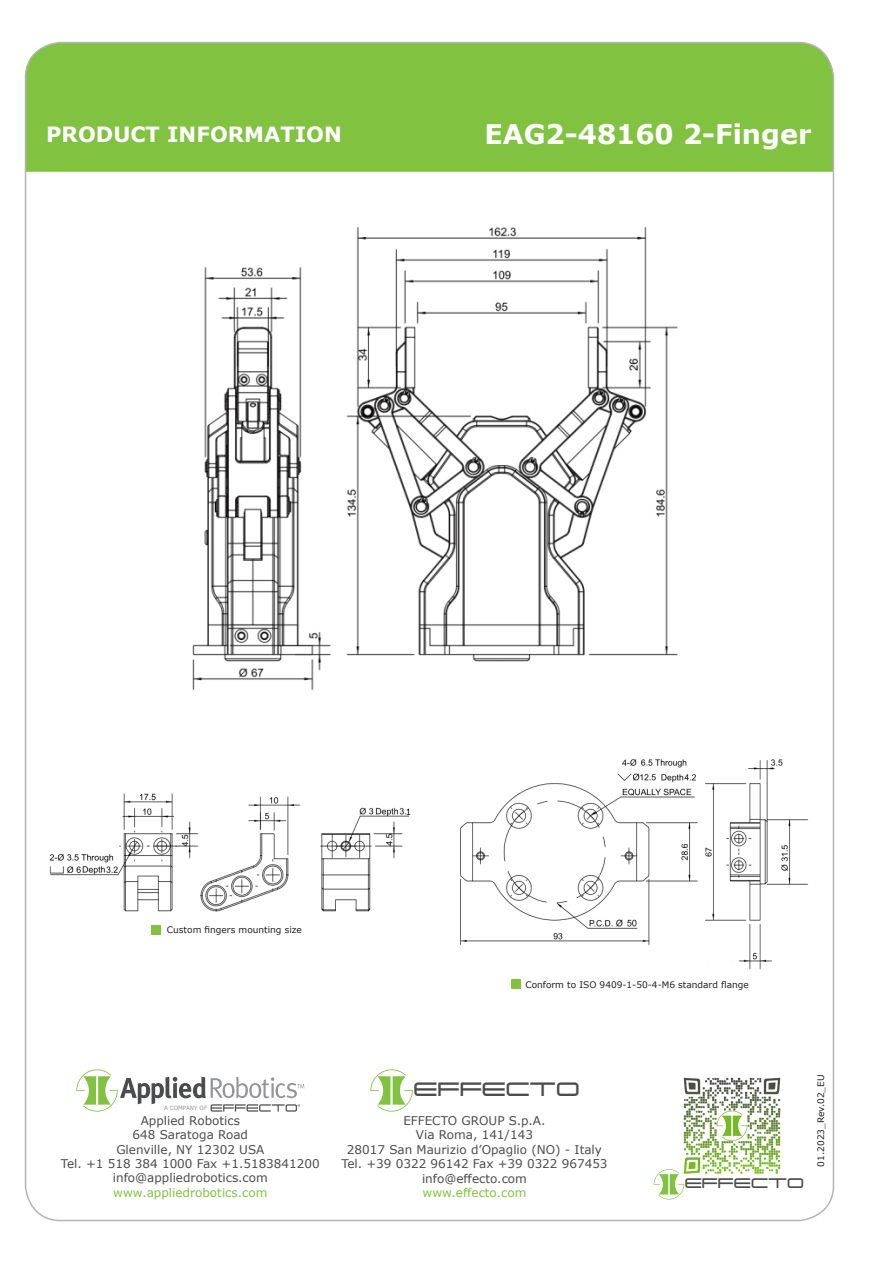
<style>
.page{position:relative;width:893px;height:1263px;background:#fff}
.page>*{position:absolute;margin:0;border:0;box-sizing:border-box;transform-origin:0 0}
.t1{font:700 27px "Verdana";color:#fff}
.t2{font:24.75px "Suissnord";color:#4b4c4d}
.t3{font:700 21px "Verdana";color:#fff}
.t4{font:17.85px "Suissnord";color:#4b4c4d}
.t5{font:12px "Verdana";color:#4b4c4d}
.t6{font:12px "Verdana";color:#81c340}
.t7{font:9px "Verdana";color:#231f20}
.t8{font:8.4px "Verdana";color:#000}
.t9{font:5.7px "Verdana";color:#939598}
</style>
<div class="page">
<div style="left:27px;top:44px;width:804px;height:128px;background:#81c340"></div>
<img style="left:192px;top:226px;width:486px;height:465px">
<div style="left:482px;top:580px;width:38px;height:33px;background:#fff"></div>
<img style="left:460px;top:759px;width:349px;height:211px">
<img style="left:49px;top:793px;width:360px;height:119px">
<div style="left:152px;top:925px;width:9px;height:9px;background:#81c340"></div>
<div style="left:511px;top:980px;width:9px;height:9px;background:#81c340"></div>
<svg style="left:370px;top:1069px;width:43px;height:42px"></svg>
<svg style="left:654px;top:1169px;width:30px;height:30px"></svg>
<img style="left:680px;top:1077px;width:101px;height:99px">
<svg style="left:76px;top:1069px;width:228px;height:42px"></svg>
<p class="t3" style="left:46px;top:119px;width:297px">PRODUCT INFORMATION</p>
<p class="t1" style="left:484px;top:115px;width:329px">EAG2-48160 2-Finger</p>
<p class="t8" style="left:406px;top:806px;width:7px">1</p>
<p class="t7" style="left:167px;top:923px;width:136px">Custom fingers mounting size</p>
<p class="t7" style="left:525px;top:978px;width:225px">Conform to ISO 9409-1-50-4-M6 standard flange</p>
<p class="t9" style="left:164px;top:1104px;width:45px">A COMPANY OF</p>
<p class="t5" style="left:141px;top:1112px;width:101px">Applied Robotics</p>
<p class="t5" style="left:133px;top:1126px;width:117px">648 Saratoga Road</p>
<p class="t5" style="left:116px;top:1141px;width:149px">Glenville, NY 12302 USA</p>
<p class="t5" style="left:61px;top:1155px;width:260px">Tel. +1 518 384 1000 Fax +1.5183841200</p>
<p class="t5" style="left:113px;top:1170px;width:157px">info@appliedrobotics.com</p>
<p class="t6" style="left:113px;top:1184px;width:156px">www.appliedrobotics.com</p>
<h2 class="t2" style="left:415px;top:1073px;width:167px">EFFECTO</h2>
<p class="t5" style="left:403px;top:1112px;width:144px">EFFECTO GROUP S.p.A.</p>
<p class="t5" style="left:416px;top:1127px;width:118px">Via Roma, 141/143</p>
<p class="t5" style="left:347px;top:1141px;width:257px">28017 San Maurizio d’Opaglio (NO) - Italy</p>
<p class="t5" style="left:341px;top:1155px;width:268px">Tel. +39 0322 96142 Fax +39 0322 967453</p>
<p class="t5" style="left:422px;top:1170px;width:106px">info@effecto.com</p>
<p class="t6" style="left:422px;top:1184px;width:105px">www.effecto.com</p>
<h3 class="t4" style="left:685px;top:1172px;width:121px">EFFECTO</h3>
<p class="t7" style="left:815px;top:1166px;width:93px;rotate:-90deg">01.2023_Rev.02_EU</p>
</div>
